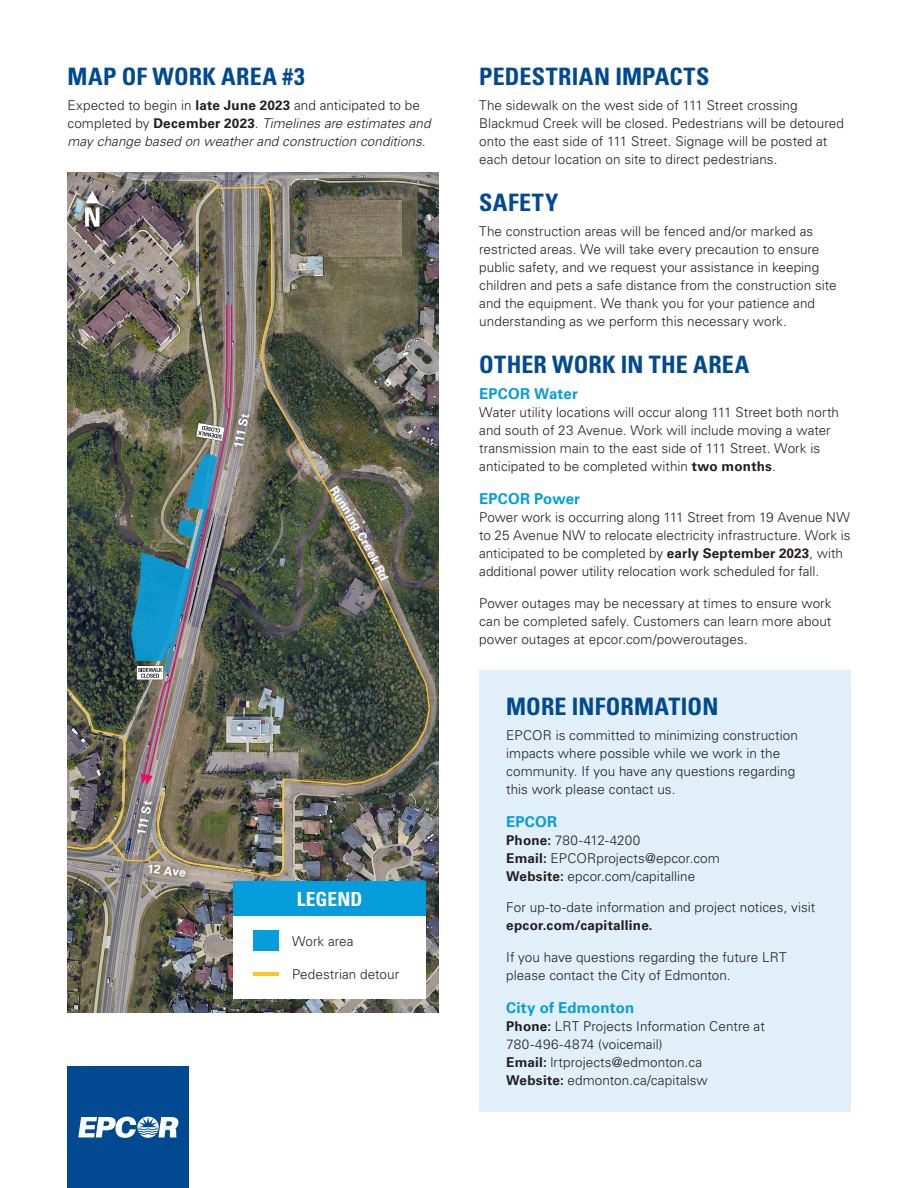
<style>
.page{position:relative;width:918px;height:1188px;background:#fff}
.page>*{position:absolute;margin:0;border:0;box-sizing:border-box;transform-origin:0 0}
.Body_Title{font:700 condensed 24px "Univers LT Std";letter-spacing:.01em;color:#014990}
.Body_Copy{font:700 condensed 19.5px "Univers LT Std";letter-spacing:.005em;color:#fff}
.Body_Sub-Title{font:700 15px "Univers LT Std";letter-spacing:.015em;color:#069ddc}
.Body_Copy-2{font:300 13.5px/18px "Univers LT Std";letter-spacing:.005em;color:#231f20}
.Body_Copy-3{font:italic 300 13.5px/18px "Univers LT Std";letter-spacing:.005em;color:#231f20}
.Body_Copy-4{font:700 12.15px "Univers LT Std";color:#fff}
.s1{font-style:normal}
.s2{font-weight:700;font-style:normal}
.s3{font-weight:700}
</style>
<div class="page">
<div style="left:479px;top:671px;width:371px;height:441px;background:#e1eff9"></div>
<div style="left:68px;top:1066px;width:121px;height:122px;background:#014990"></div>
<svg style="left:78px;top:1117px;width:100px;height:21px"></svg>
<img style="left:68px;top:173px;width:371px;height:839px">
<svg style="left:140px;top:862px;width:54px;height:23px"></svg>
<div style="left:233px;top:885px;width:193px;height:114px;background:#fff"></div>
<div style="left:233px;top:882px;width:193px;height:34px;background:#069ddc"></div>
<div style="left:253px;top:930px;width:25px;height:21px;background:#069ddc"></div>
<hr style="left:253px;top:973px;width:25px;height:3px;background:#fec422">
<img style="left:156px;top:186px;width:275px;height:692px">
<img style="left:67px;top:303px;width:166px;height:559px">
<div style="left:75px;top:198px;width:35px;height:38px;background:#231f20;opacity:.75"></div>
<div style="left:76px;top:182px;width:32px;height:32px;background:#231f20;opacity:.75"></div>
<svg style="left:85px;top:191px;width:14px;height:36px"></svg>
<img style="left:329px;top:485px;width:60px;height:96px">
<p class="Body_Title" style="left:68px;top:62px;width:239px">MAP OF WORK AREA #3</p>
<p class="Body_Copy-3" style="left:68px;top:96px;width:365px"><span class="s1">Expected to begin in</span> <span class="s2">late June 2023</span> <span class="s1">and anticipated to be completed by</span> <span class="s2">December 2023</span><span class="s1">.</span> Timelines are estimates and may change based on weather and construction conditions.</p>
<p class="Body_Copy-4" style="left:231px;top:446px;width:37px;rotate:-78deg">111 St</p>
<p class="Body_Copy-4" style="left:134px;top:834px;width:37px;rotate:-78deg">111 St</p>
<p class="Body_Copy-4" style="left:148px;top:861px;width:40px;rotate:6deg">12 Ave</p>
<p class="Body_Copy" style="left:297px;top:887px;width:67px">LEGEND</p>
<p class="Body_Copy-2" style="left:292px;top:932px;width:63px">Work area</p>
<p class="Body_Copy-2" style="left:292px;top:965px;width:109px">Pedestrian detour</p>
<p class="Body_Title" style="left:479px;top:62px;width:232px">PEDESTRIAN IMPACTS</p>
<p class="Body_Copy-2" style="left:479px;top:96px;width:366px">The sidewalk on the west side of 111 Street crossing Blackmud Creek will be closed. Pedestrians will be detoured onto the east side of 111 Street. Signage will be posted at each detour location on site to direct pedestrians.</p>
<p class="Body_Title" style="left:479px;top:188px;width:81px">SAFETY</p>
<p class="Body_Copy-2" style="left:479px;top:222px;width:359px">The construction areas will be fenced and/or marked as restricted areas. We will take every precaution to ensure public safety, and we request your assistance in keeping children and pets a safe distance from the construction site and the equipment. We thank you for your patience and understanding as we perform this necessary work.</p>
<p class="Body_Title" style="left:479px;top:350px;width:272px">OTHER WORK IN THE AREA</p>
<p class="Body_Sub-Title" style="left:479px;top:385px;width:100px">EPCOR Water</p>
<p class="Body_Copy-2" style="left:479px;top:403px;width:361px">Water utility locations will occur along 111 Street both north and south of 23 Avenue. Work will include moving a water transmission main to the east side of 111 Street. Work is anticipated to be completed within <span class="s3">two months</span>.</p>
<p class="Body_Sub-Title" style="left:479px;top:490px;width:102px">EPCOR Power</p>
<p class="Body_Copy-2" style="left:479px;top:508px;width:373px">Power work is occurring along 111 Street from 19 Avenue NW to 25 Avenue NW to relocate electricity infrastructure. Work is anticipated to be completed by <span class="s3">early September 2023</span>, with additional power utility relocation work scheduled for fall.</p>
<p class="Body_Copy-2" style="left:479px;top:594px;width:354px;text-align:justify">Power outages may be necessary at times to ensure work can be completed safely. Customers can learn more about power outages at epcor.com/poweroutages.</p>
<p class="Body_Title" style="left:506px;top:692px;width:214px">MORE INFORMATION</p>
<p class="Body_Copy-2" style="left:506px;top:726px;width:293px">EPCOR is committed to minimizing construction impacts where possible while we work in the community. If you have any questions regarding this work please contact us.</p>
<p class="Body_Sub-Title" style="left:506px;top:813px;width:52px">EPCOR</p>
<p class="Body_Copy-2" style="left:506px;top:831px;width:215px"><span class="s3">Phone:</span> 780-412-4200<br><span class="s3">Email:</span> EPCORprojects@epcor.com<br><span class="s3">Website:</span> epcor.com/capitalline</p>
<p class="Body_Copy-2" style="left:506px;top:898px;width:311px">For up-to-date information and project notices, visit <span class="s3">epcor.com/capitalline.</span></p>
<p class="Body_Copy-2" style="left:506px;top:948px;width:282px">If you have questions regarding the future LRT please contact the City of Edmonton.</p>
<p class="Body_Sub-Title" style="left:506px;top:999px;width:129px">City of Edmonton</p>
<p class="Body_Copy-2" style="left:506px;top:1017px;width:260px"><span class="s3">Phone:</span> LRT Projects Information Centre at<br>780-496-4874 (voicemail)</p>
<p class="Body_Copy-2" style="left:506px;top:1053px;width:203px"><span class="s3">Email:</span> lrtprojects@edmonton.ca<br><span class="s3">Website:</span> edmonton.ca/capitalsw</p>
</div>
